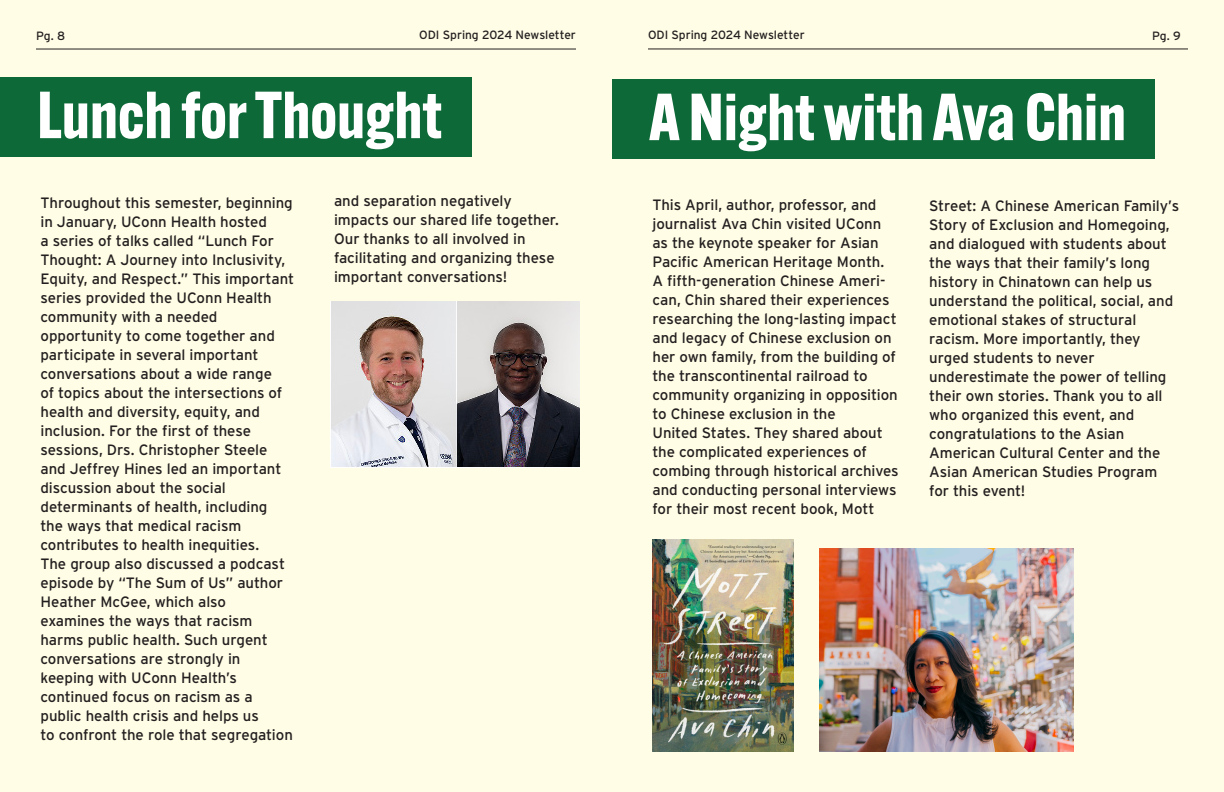
<style>
.page{position:relative;width:1224px;height:792px;background:#fffde5}
.page>*{position:absolute;margin:0;border:0;box-sizing:border-box;transform-origin:0 0}
.t1{font:700 65px "Alternate Gothic ATF";color:#fff}
.t2{font:15px/19px "Interstate";letter-spacing:-.005em;color:#231f20}
.t3{font:12px "Interstate";letter-spacing:-.005em;color:#231f20}
</style>
<div class="page">
<hr style="left:648px;top:48px;width:540px;height:1px;background:#231f20">
<hr style="left:36px;top:49px;width:540px;height:1px;background:#231f20">
<div style="left:0;top:77px;width:472px;height:79px;background:#0d6938"></div>
<img style="left:331px;top:302px;width:249px;height:166px">
<div style="left:612px;top:79px;width:543px;height:79px;background:#0d6938"></div>
<img style="left:819px;top:548px;width:254px;height:203px">
<img style="left:652px;top:539px;width:141px;height:213px">
<p class="t3" style="left:36px;top:29px;width:31px">Pg. 8</p>
<p class="t3" style="left:419px;top:28px;width:158px">ODI Spring 2024 Newsletter</p>
<p class="t3" style="left:648px;top:28px;width:158px">ODI Spring 2024 Newsletter</p>
<p class="t3" style="left:1152px;top:29px;width:30px">Pg. 9</p>
<p class="t1" style="left:37px;top:74px;width:407px">Lunch for Thought</p>
<p class="t1" style="left:649px;top:76px;width:479px">A Night with Ava Chin</p>
<p class="t2" style="left:40px;top:193px;width:255px">Throughout this semester, beginning in January, UConn Health hosted<br>a series of talks called “Lunch For Thought: A Journey into Inclusivity, Equity, and Respect.” This important series provided the UConn Health community with a needed</p>
<p class="t2" style="left:40px;top:326px;width:243px">opportunity to come together and participate in several important conversations about a wide range of topics about the intersections of health and diversity, equity, and</p>
<p class="t2" style="left:40px;top:421px;width:212px">inclusion. For the first of these</p>
<p class="t2" style="left:40px;top:440px;width:242px">sessions, Drs. Christopher Steele and Jeffrey Hines led an important discussion about the social</p>
<p class="t2" style="left:40px;top:497px;width:228px">determinants of health, including</p>
<p class="t2" style="left:40px;top:516px;width:202px">the ways that medical racism</p>
<p class="t2" style="left:40px;top:535px;width:220px">contributes to health inequities.</p>
<p class="t2" style="left:40px;top:554px;width:246px">The group also discussed a podcast episode by “The Sum of Us” author<br>Heather McGee, which also</p>
<p class="t2" style="left:40px;top:611px;width:229px">examines the ways that racism harms public health. Such urgent conversations are strongly in</p>
<p class="t2" style="left:40px;top:668px;width:198px">keeping with UConn Health’s</p>
<p class="t2" style="left:40px;top:687px;width:214px">continued focus on racism as a</p>
<p class="t2" style="left:40px;top:706px;width:220px">public health crisis and helps us</p>
<p class="t2" style="left:40px;top:725px;width:254px">to confront the role that segregation</p>
<p class="t2" style="left:334px;top:192px;width:179px">and separation negatively</p>
<p class="t2" style="left:334px;top:211px;width:226px">impacts our shared life together.<br>Our thanks to all involved in</p>
<p class="t2" style="left:334px;top:249px;width:222px">facilitating and organizing these important conversations!</p>
<p class="t2" style="left:652px;top:195px;width:246px">This April, author, professor, and journalist Ava Chin visited UConn as the keynote speaker for Asian Pacific American Heritage Month.<br>A fifth-generation Chinese Ameri&shy;can, Chin shared their experiences researching the long-lasting impact and legacy of Chinese exclusion on her own family, from the building of the transcontinental railroad to</p>
<p class="t2" style="left:652px;top:385px;width:247px">community organizing in opposition to Chinese exclusion in the</p>
<p class="t2" style="left:652px;top:423px;width:248px">United States. They shared about the complicated experiences of combing through historical archives and conducting personal interviews for their most recent book, Mott</p>
<p class="t2" style="left:929px;top:196px;width:251px">Street: A Chinese American Family’s Story of Exclusion and Homegoing, and dialogued with students about the ways that their family’s long history in Chinatown can help us understand the political, social, and emotional stakes of structural</p>
<p class="t2" style="left:929px;top:329px;width:213px">racism. More importantly, they urged students to never</p>
<p class="t2" style="left:929px;top:367px;width:239px">underestimate the power of telling their own stories. Thank you to all who organized this event, and</p>
<p class="t2" style="left:929px;top:424px;width:197px">congratulations to the Asian</p>
<p class="t2" style="left:929px;top:443px;width:233px">American Cultural Center and the<br>Asian American Studies Program</p>
<p class="t2" style="left:929px;top:481px;width:98px">for this event!</p>
</div>
